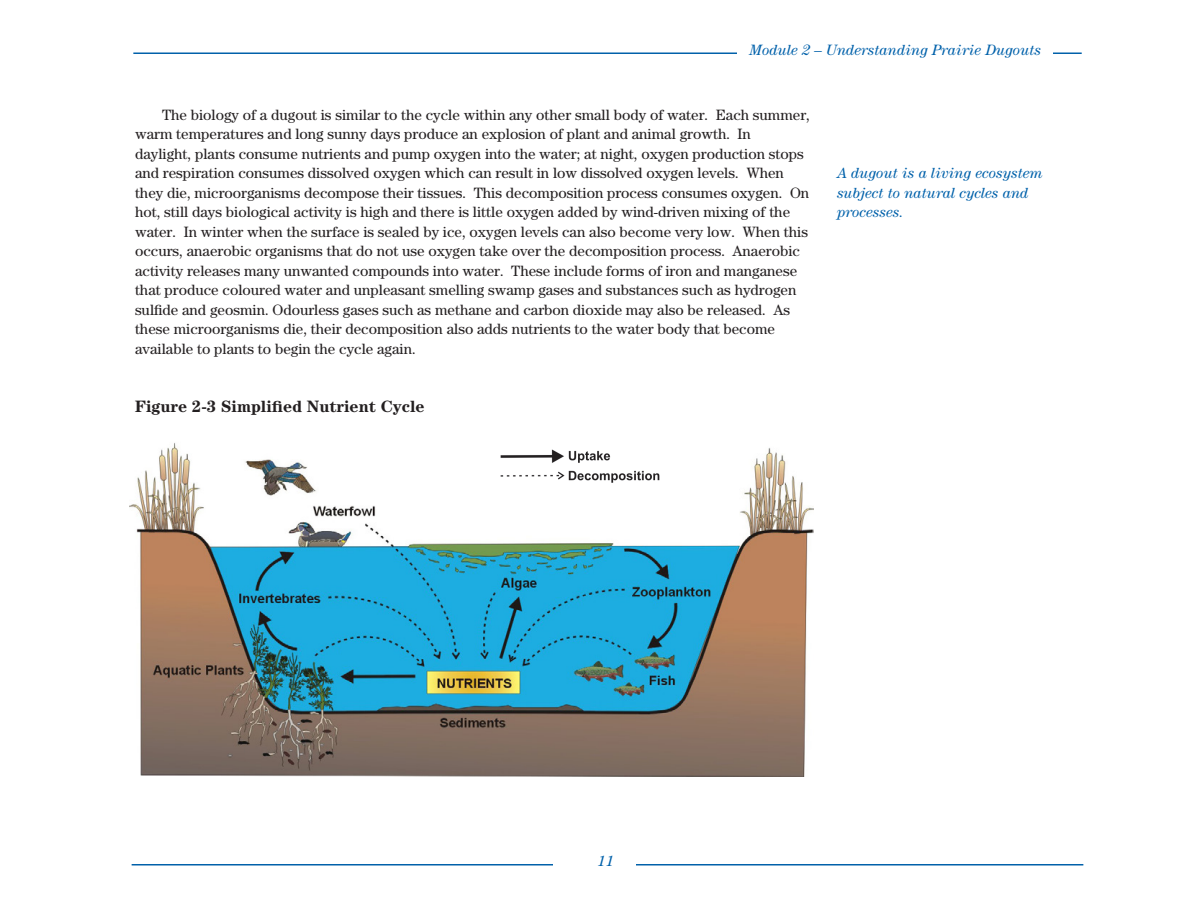
<style>
.page{position:relative;width:1188px;height:918px;background:#fff}
.page>*{position:absolute;margin:0;border:0;box-sizing:border-box;transform-origin:0 0}
.Figure_head{font:700 16.5px "Century";color:#231f20}
.Body_Text{font:15px/19.5px "Century";color:#231f20}
.Sidebar{font:italic 15px/19.5px "Century";color:#0161aa}
</style>
<div class="page">
<hr style="left:132px;top:864px;width:951px;height:2px;background:#0161aa">
<hr style="left:133px;top:52px;width:949px;height:2px;background:#0161aa">
<div style="left:554px;top:849px;width:82px;height:30px;background:#fff"></div>
<div style="left:737px;top:37px;width:316px;height:31px;background:#fff"></div>
<img style="left:129px;top:443px;width:685px;height:333px">
<img style="left:487px;top:445px;width:178px;height:50px">
<p class="Sidebar" style="left:750px;top:40px;width:293px">Module 2 – Understanding Prairie Dugouts</p>
<p class="Body_Text" style="left:135px;top:105px;width:677px;text-indent:27px">The biology of a dugout is similar to the cycle within any other small body of water. Each summer, warm temperatures and long sunny days produce an explosion of plant and animal growth. In daylight, plants consume nutrients and pump oxygen into the water; at night, oxygen production stops and respiration consumes dissolved oxygen which can result in low dissolved oxygen levels. When they die, microorganisms decompose their tissues. This decomposition process consumes oxygen. On hot, still days biological activity is high and there is little oxygen added by wind-driven mixing of the water. In winter when the surface is sealed by ice, oxygen levels can also become very low. When this occurs, anaerobic organisms that do not use oxygen take over the decomposition process. Anaerobic activity releases many unwanted compounds into water. These include forms of iron and manganese that produce coloured water and unpleasant smelling swamp gases and substances such as hydrogen sulfide and geosmin. Odourless gases such as methane and carbon dioxide may also be released. As these microorganisms die, their decomposition also adds nutrients to the water body that become available to plants to begin the cycle again.</p>
<p class="Figure_head" style="left:135px;top:397px;width:291px">Figure 2-3 Simplified Nutrient Cycle</p>
<p class="Sidebar" style="left:837px;top:163px;width:207px">A dugout is a living ecosystem subject to natural cycles and processes.</p>
<p class="Sidebar" style="left:597px;top:851px;width:18px">11</p>
</div>
